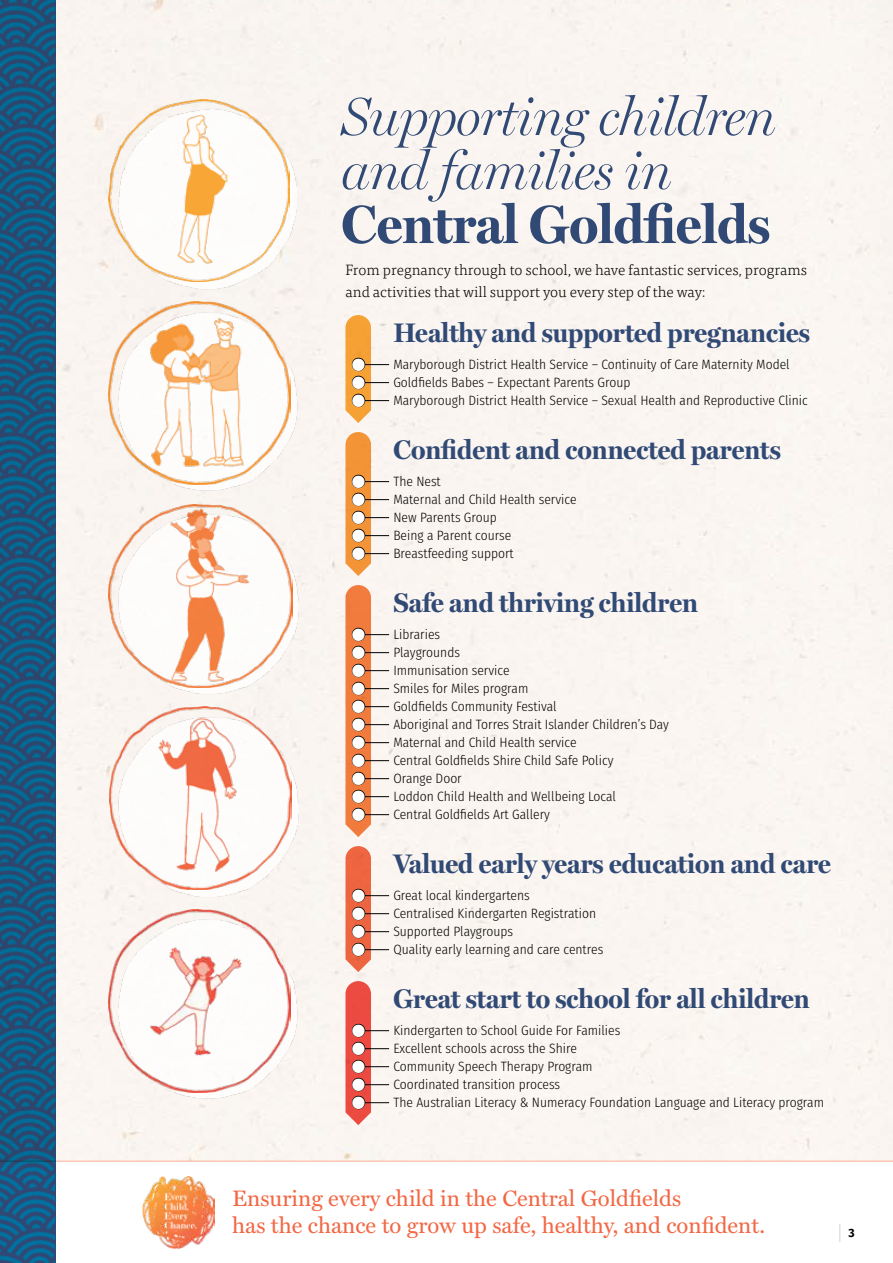
<style>
.page{position:relative;width:893px;height:1263px;background:#fff}
.page>*{position:absolute;margin:0;border:0;box-sizing:border-box;transform-origin:0 0}
.t1{font:italic 300 54px/54px "Miller Display";letter-spacing:-.015em;color:#314a75}
.t2{font:700 54px "Miller Display";color:#314a75}
.t3{font:700 27px "Miller Display";color:#314a75}
.t4{font:22.5px/27px "Miller Text";color:#f26845}
.t5{font:300 15px/22.5px "Tisa Pro";color:#000}
.t6{font:300 13.5px/18px "Fira Sans Condensed";color:#000}
.t7{font:700 12px "Fira Sans";color:#000}
</style>
<div class="page">
<div style="left:55px;top:0;width:838px;height:1161px;background:#faf5f1"></div>
<hr style="left:0;top:1161px;width:893px;height:1px;background:#f9b093">
<img style="left:142px;top:1176px;width:72px;height:72px">
<img style="left:0;top:0;width:55px;height:1263px">
<img style="left:117px;top:310px;width:182px;height:183px">
<img style="left:108px;top:302px;width:183px;height:182px">
<img style="left:117px;top:108px;width:181px;height:182px">
<img style="left:108px;top:99px;width:182px;height:183px">
<img style="left:117px;top:918px;width:182px;height:183px">
<img style="left:108px;top:909px;width:183px;height:183px">
<img style="left:117px;top:513px;width:184px;height:183px">
<img style="left:108px;top:504px;width:184px;height:183px">
<img style="left:117px;top:715px;width:184px;height:183px">
<img style="left:110px;top:707px;width:181px;height:183px">
<hr style="left:355px;top:364px;width:34px;height:1px;background:#000">
<hr style="left:355px;top:382px;width:34px;height:1px;background:#000">
<hr style="left:355px;top:400px;width:34px;height:1px;background:#000">
<hr style="left:355px;top:481px;width:34px;height:1px;background:#000">
<hr style="left:355px;top:499px;width:34px;height:1px;background:#000">
<hr style="left:355px;top:517px;width:34px;height:1px;background:#000">
<hr style="left:355px;top:535px;width:34px;height:1px;background:#000">
<hr style="left:355px;top:553px;width:34px;height:1px;background:#000">
<hr style="left:355px;top:634px;width:34px;height:1px;background:#000">
<hr style="left:355px;top:652px;width:34px;height:1px;background:#000">
<hr style="left:355px;top:670px;width:34px;height:1px;background:#000">
<hr style="left:355px;top:688px;width:34px;height:1px;background:#000">
<hr style="left:355px;top:706px;width:34px;height:1px;background:#000">
<hr style="left:355px;top:724px;width:34px;height:1px;background:#000">
<hr style="left:355px;top:742px;width:34px;height:1px;background:#000">
<hr style="left:355px;top:760px;width:34px;height:1px;background:#000">
<hr style="left:355px;top:778px;width:34px;height:1px;background:#000">
<hr style="left:355px;top:796px;width:34px;height:1px;background:#000">
<hr style="left:355px;top:814px;width:34px;height:1px;background:#000">
<hr style="left:355px;top:895px;width:34px;height:1px;background:#000">
<hr style="left:355px;top:913px;width:34px;height:1px;background:#000">
<hr style="left:355px;top:931px;width:34px;height:1px;background:#000">
<hr style="left:355px;top:949px;width:34px;height:1px;background:#000">
<hr style="left:355px;top:1030px;width:34px;height:1px;background:#000">
<hr style="left:355px;top:1048px;width:34px;height:1px;background:#000">
<hr style="left:355px;top:1066px;width:34px;height:1px;background:#000">
<hr style="left:355px;top:1084px;width:34px;height:1px;background:#000">
<hr style="left:355px;top:1102px;width:34px;height:1px;background:#000">
<svg style="left:840px;top:1224px;width:1px;height:18px"></svg>
<svg style="left:345px;top:315px;width:26px;height:108px;background:#f1a646"></svg>
<svg style="left:345px;top:432px;width:26px;height:144px;background:#ee9843"></svg>
<svg style="left:345px;top:585px;width:26px;height:252px;background:#ea7e44"></svg>
<svg style="left:345px;top:846px;width:26px;height:126px;background:#e9704e"></svg>
<svg style="left:345px;top:981px;width:26px;height:144px;background:#e7564d"></svg>
<h1 class="t1" style="left:341px;top:89px;width:436px">Supporting children and families in</h1>
<h1 class="t2" style="left:341px;top:192px;width:430px">Central Goldfields</h1>
<p class="t5" style="left:345px;top:257px;width:463px">From pregnancy through to school, we have fantastic services, programs and activities that will support you every step of the way:</p>
<h2 class="t3" style="left:393px;top:316px;width:418px">Healthy and supported pregnancies</h2>
<p class="t6" style="left:393px;top:355px;width:416px">Maryborough District Health Service – Continuity of Care Maternity Model<br>Goldfields Babes – Expectant Parents Group<br>Maryborough District Health Service – Sexual Health and Reproductive Clinic</p>
<h2 class="t3" style="left:393px;top:433px;width:389px">Confident and connected parents</h2>
<p class="t6" style="left:393px;top:472px;width:185px">The Nest<br>Maternal and Child Health service<br>New Parents Group<br>Being a Parent course<br>Breastfeeding support</p>
<h2 class="t3" style="left:393px;top:586px;width:306px">Safe and thriving children</h2>
<p class="t6" style="left:393px;top:625px;width:277px">Libraries<br>Playgrounds<br>Immunisation service<br>Smiles for Miles program<br>Goldfields Community Festival<br>Aboriginal and Torres Strait Islander Children’s Day<br>Maternal and Child Health service<br>Central Goldfields Shire Child Safe Policy<br>Orange Door<br>Loddon Child Health and Wellbeing Local<br>Central Goldfields Art Gallery</p>
<h2 class="t3" style="left:393px;top:847px;width:439px">Valued early years education and care</h2>
<p class="t6" style="left:393px;top:886px;width:211px">Great local kindergartens<br>Centralised Kindergarten Registration<br>Supported Playgroups<br>Quality early learning and care centres</p>
<h2 class="t3" style="left:393px;top:982px;width:418px">Great start to school for all children</h2>
<p class="t6" style="left:393px;top:1021px;width:432px">Kindergarten to School Guide For Families<br>Excellent schools across the Shire<br>Community Speech Therapy Program<br>Coordinated transition process<br>The Australian Literacy &amp; Numeracy Foundation Language and Literacy program</p>
<h3 class="t4" style="left:232px;top:1183px;width:534px">Ensuring every child in the Central Goldfields<br>has the chance to grow up safe, healthy, and confident.</h3>
<p class="t7" style="left:848px;top:1223px;width:8px">3</p>
</div>
